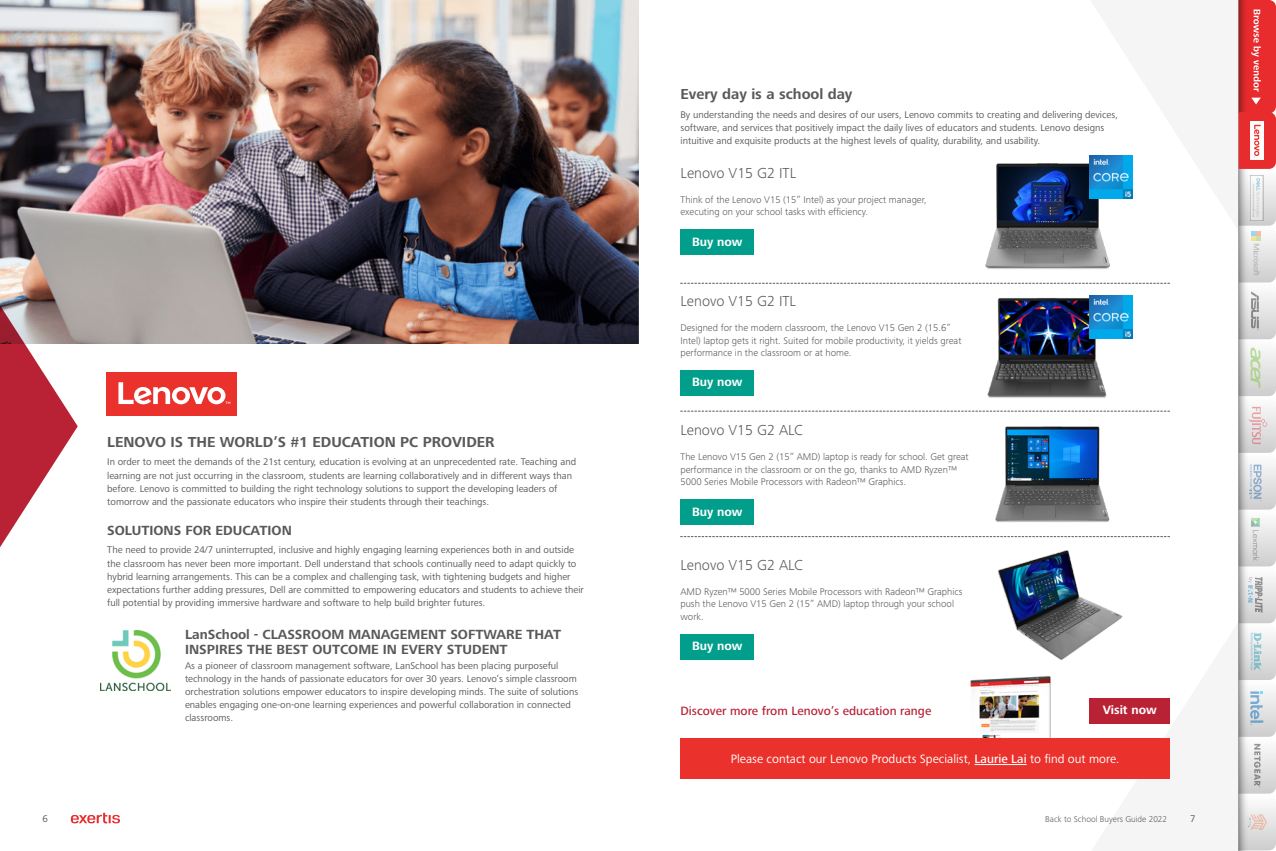
<style>
.page{position:relative;width:1276px;height:851px;background:#fff}
.page>*{position:absolute;margin:0;border:0;box-sizing:border-box;transform-origin:0 0}
.t1{font:700 15px "Frutiger Next Pro";color:#58595b}
.t2{font:300 15px "Frutiger Next Pro";color:#58595b}
.t3{font:700 13.75px/15px "Frutiger Next Pro";color:#58595b}
.t4{font:12.5px "Frutiger Next Pro";color:#fff}
.t5{font:500 12.5px "Frutiger Next Pro";color:#b82234}
.t6{font:700 12.5px "Frutiger Next Pro";color:#fff}
.t7{font:10px/13.1px "Frutiger Next Pro";color:#58595b}
.t8{font:300 10px/12.5px "Frutiger Next Pro";color:#58595b}
.t9{font:300 8.75px "Frutiger Next Pro";color:#58595b}
.s1{font-weight:500}
</style>
<div class="page">
<img style="left:987px;top:297px;width:97px;height:101px">
<img style="left:985px;top:163px;width:99px;height:106px">
<img style="left:970px;top:676px;width:81px;height:62px">
<svg style="left:1084px;top:155px;width:86px;height:624px"></svg>
<img style="left:78px;top:0;width:560px;height:344px">
<svg style="left:0;top:0;width:78px;height:824px"></svg>
<div style="left:1089px;top:698px;width:80px;height:25px;background:#b82234"></div>
<div style="left:680px;top:738px;width:489px;height:41px;background:#eb312b"></div>
<hr style="left:974px;top:764px;width:52px;height:1px;background:#fff">
<div style="left:106px;top:372px;width:131px;height:44px;background:#eb312b"></div>
<svg style="left:118px;top:382px;width:112px;height:22px"></svg>
<svg style="left:680px;top:283px;width:489px;height:1px"></svg>
<svg style="left:680px;top:411px;width:489px;height:1px"></svg>
<svg style="left:680px;top:536px;width:489px;height:1px"></svg>
<div style="left:680px;top:229px;width:74px;height:26px;background:#009e8b"></div>
<div style="left:680px;top:370px;width:74px;height:25px;background:#009e8b"></div>
<div style="left:680px;top:499px;width:74px;height:26px;background:#009e8b"></div>
<div style="left:680px;top:634px;width:74px;height:25px;background:#009e8b"></div>
<img style="left:1089px;top:155px;width:43px;height:43px">
<img style="left:1089px;top:295px;width:43px;height:43px">
<svg style="left:1238px;top:0;width:38px;height:850px"></svg>
<img style="left:101px;top:630px;width:69px;height:60px">
<img style="left:986px;top:407px;width:131px;height:134px">
<img style="left:998px;top:548px;width:129px;height:115px">
<svg style="left:71px;top:812px;width:49px;height:11px"></svg>
<h1 class="t1" style="left:680px;top:86px;width:173px">Every day is a school day</h1>
<p class="t7" style="left:680px;top:108px;width:439px">By understanding the needs and desires of our users, Lenovo commits to creating and delivering devices, software, and services that positively impact the daily lives of educators and students. Lenovo designs intuitive and exquisite products at the highest levels of quality, durability, and usability.</p>
<h1 class="t1" style="left:107px;top:433px;width:389px">LENOVO IS THE WORLD’S #1 EDUCATION PC PROVIDER</h1>
<p class="t7" style="left:107px;top:455px;width:470px">In order to meet the demands of the 21st century, education is evolving at an unprecedented rate. Teaching and learning are not just occurring in the classroom, students are learning collaboratively and in different ways than before. Lenovo is committed to building the right technology solutions to support the developing leaders of tomorrow and the passionate educators who inspire their students through their teachings.</p>
<h2 class="t3" style="left:107px;top:522px;width:186px">SOLUTIONS FOR EDUCATION</h2>
<p class="t7" style="left:107px;top:543px;width:478px">The need to provide 24/7 uninterrupted, inclusive and highly engaging learning experiences both in and outside the classroom has never been more important. Dell understand that schools continually need to adapt quickly to hybrid learning arrangements. This can be a complex and challenging task, with tightening budgets and higher expectations further adding pressures, Dell are committed to empowering educators and students to achieve their full potential by providing immersive hardware and software to help build brighter futures.</p>
<h2 class="t3" style="left:185px;top:626px;width:378px">LanSchool - CLASSROOM MANAGEMENT SOFTWARE THAT<br>INSPIRES THE BEST OUTCOME IN EVERY STUDENT</h2>
<p class="t7" style="left:185px;top:659px;width:395px">As a pioneer of classroom management software, LanSchool has been placing purposeful technology in the hands of passionate educators for over 30 years. Lenovo’s simple classroom orchestration solutions empower educators to inspire developing minds. The suite of solutions enables engaging one-on-one learning experiences and powerful collaboration in connected classrooms.</p>
<h1 class="t2" style="left:680px;top:164px;width:117px">Lenovo V15 G2 ITL</h1>
<p class="t8" style="left:680px;top:193px;width:248px">Think of the Lenovo V15 (15” Intel) as your project manager, executing on your school tasks with efficiency.</p>
<p class="t6" style="left:692px;top:234px;width:52px">Buy now</p>
<h1 class="t2" style="left:680px;top:292px;width:117px">Lenovo V15 G2 ITL</h1>
<p class="t8" style="left:680px;top:321px;width:282px">Designed for the modern classroom, the Lenovo V15 Gen 2 (15.6”<br>Intel) laptop gets it right. Suited for mobile productivity, it yields great performance in the classroom or at home.</p>
<p class="t6" style="left:692px;top:375px;width:52px">Buy now</p>
<h1 class="t2" style="left:680px;top:421px;width:124px">Lenovo V15 G2 ALC</h1>
<p class="t8" style="left:680px;top:450px;width:290px">The Lenovo V15 Gen 2 (15” AMD) laptop is ready for school. Get great performance in the classroom or on the go, thanks to AMD Ryzen™<br>5000 Series Mobile Processors with Radeon™ Graphics.</p>
<p class="t6" style="left:692px;top:504px;width:52px">Buy now</p>
<h1 class="t2" style="left:680px;top:556px;width:124px">Lenovo V15 G2 ALC</h1>
<p class="t8" style="left:680px;top:585px;width:284px">AMD Ryzen™ 5000 Series Mobile Processors with Radeon™ Graphics push the Lenovo V15 Gen 2 (15” AMD) laptop through your school work.</p>
<p class="t6" style="left:692px;top:639px;width:52px">Buy now</p>
<p class="t5" style="left:680px;top:703px;width:252px">Discover more from Lenovo’s education range</p>
<p class="t6" style="left:1102px;top:703px;width:55px">Visit now</p>
<p class="t4" style="left:731px;top:751px;width:390px">Please contact our Lenovo Products Specialist, <span class="s1">Laurie Lai</span> to find out more.</p>
<p class="t7" style="left:42px;top:812px;width:7px">6</p>
<p class="t9" style="left:1045px;top:813px;width:124px">Back to School Buyers Guide 2022</p>
<p class="t7" style="left:1190px;top:812px;width:7px">7</p>
</div>
